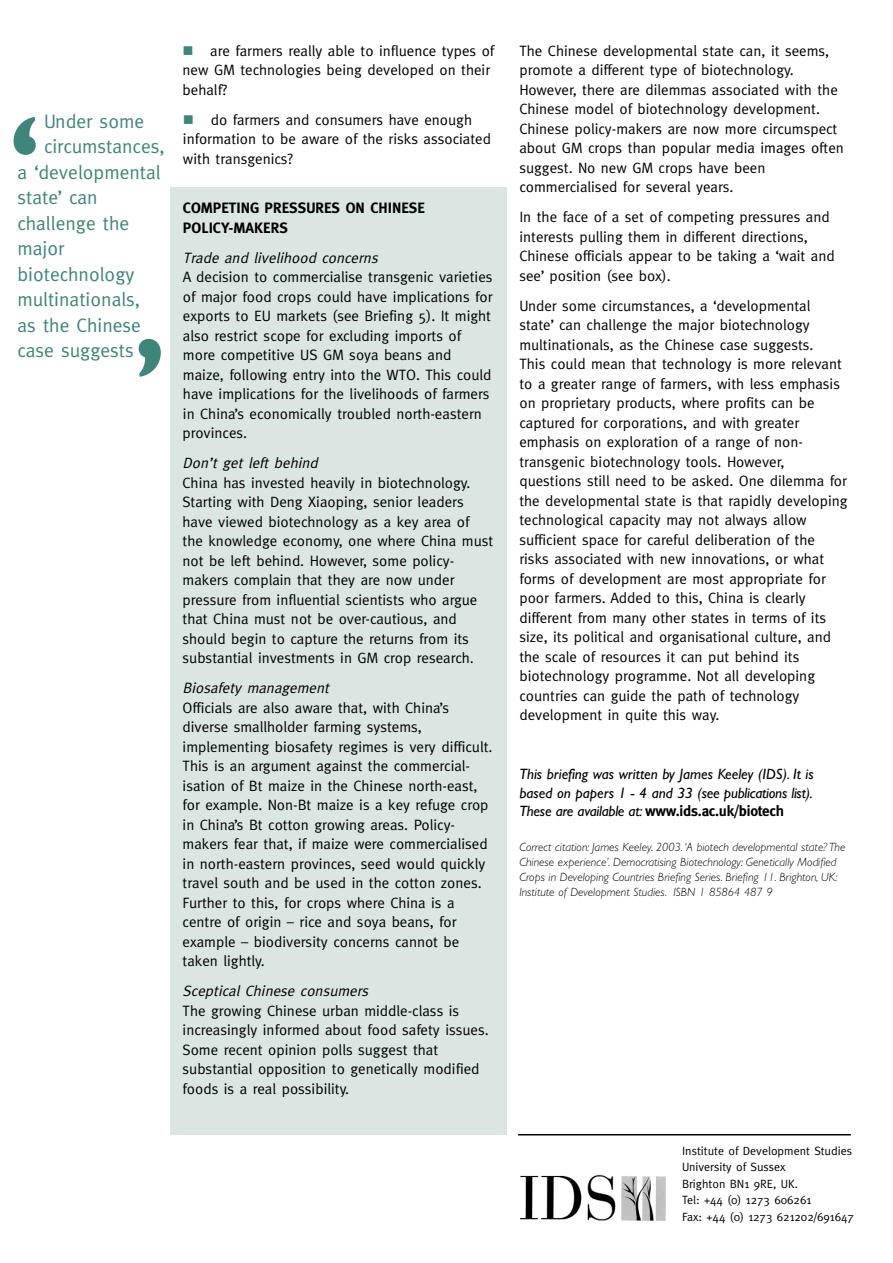
<style>
.page{position:relative;width:893px;height:1263px;background:#fff}
.page>*{position:absolute;margin:0;border:0;box-sizing:border-box;transform-origin:0 0}
.t1{font:700 121.5px "Gill Sans";color:#40857a}
.t2{font:19.5px "Meta";color:#40857a}
.t3{font:15px/19.5px "Meta";color:#000}
.t4{font:italic 15px "Meta";color:#000}
.t5{font:italic 15px/19.5px "Gill Sans";color:#000}
.t6{font:700 15px/19.5px "Meta";color:#000}
.t7{font:italic 300 12px/15px "Gill Sans";color:#000}
.t8{font:12px/16.5px "Meta";color:#000}
.s1{font-family:"Gill Sans";font-weight:400;font-style:italic}
</style>
<div class="page">
<div style="left:170px;top:188px;width:336px;height:947px;background:#dbe6e2"></div>
<img style="left:520px;top:1174px;width:146px;height:47px">
<hr style="left:518px;top:1134px;width:332px;height:2px;background:#000">
<h2 class="t2" style="left:44px;top:114px;width:102px">Under some</h2>
<h2 class="t2" style="left:44px;top:139px;width:122px">circumstances,</h2>
<h2 class="t2" style="left:17px;top:165px;width:145px">a ‘developmental</h2>
<h2 class="t2" style="left:17px;top:190px;width:82px">state’ can</h2>
<h2 class="t2" style="left:17px;top:216px;width:113px">challenge the</h2>
<h2 class="t2" style="left:17px;top:241px;width:48px">major</h2>
<h2 class="t2" style="left:17px;top:267px;width:119px">biotechnology</h2>
<h2 class="t2" style="left:17px;top:292px;width:124px">multinationals,</h2>
<h2 class="t2" style="left:17px;top:318px;width:125px">as the Chinese</h2>
<h2 class="t2" style="left:17px;top:343px;width:118px">case suggests</h2>
<h1 class="t1" style="left:8px;top:118px;width:34px">‘</h1>
<h1 class="t1" style="left:133px;top:340px;width:34px">’</h1>
<p class="t3" style="left:183px;top:42px;width:313px;text-indent:28px">are farmers really able to influence types of new GM technologies being developed on their behalf?</p>
<p class="t3" style="left:183px;top:111px;width:309px;text-indent:28px">do farmers and consumers have enough information to be aware of the risks associated with transgenics?</p>
<p class="t6" style="left:183px;top:200px;width:243px">COMPETING PRESSURES ON CHINESE<br>POLICY-MAKERS</p>
<p class="t4" style="left:183px;top:252px;width:199px">Trade and livelihood concerns</p>
<p class="t3" style="left:183px;top:269px;width:311px">A decision to commercialise transgenic varieties of major food crops could have implications for exports to EU markets (see Briefing 5). It might also restrict scope for excluding imports of more competitive US GM soya beans and maize, following entry into the WTO. This could have implications for the livelihoods of farmers in China’s economically troubled north-eastern provinces.</p>
<p class="t4" style="left:183px;top:458px;width:140px">Don’t get left behind</p>
<p class="t3" style="left:183px;top:474px;width:312px">China has invested heavily in biotechnology.<br>Starting with Deng Xiaoping, senior leaders have viewed biotechnology as a key area of the knowledge economy, one where China must not be left behind. However, some policy&shy;makers complain that they are now under pressure from influential scientists who argue that China must not be over-cautious, and should begin to capture the returns from its substantial investments in GM crop research.</p>
<p class="t4" style="left:183px;top:683px;width:151px">Biosafety management</p>
<p class="t3" style="left:183px;top:699px;width:311px">Officials are also aware that, with China’s diverse smallholder farming systems, implementing biosafety regimes is very difficult.<br>This is an argument against the commercial&shy;isation of Bt maize in the Chinese north-east, for example. Non-Bt maize is a key refuge crop in China’s Bt cotton growing areas. Policy&shy;makers fear that, if maize were commercialised in north-eastern provinces, seed would quickly travel south and be used in the cotton zones.<br>Further to this, for crops where China is a centre of origin – rice and soya beans, for example – biodiversity concerns cannot be taken lightly.</p>
<p class="t4" style="left:183px;top:986px;width:190px">Sceptical Chinese consumers</p>
<p class="t3" style="left:183px;top:1002px;width:308px">The growing Chinese urban middle-class is increasingly informed about food safety issues.<br>Some recent opinion polls suggest that substantial opposition to genetically modified foods is a real possibility.</p>
<p class="t3" style="left:519px;top:42px;width:326px">The Chinese developmental state can, it seems, promote a different type of biotechnology.<br>However, there are dilemmas associated with the Chinese model of biotechnology development.<br>Chinese policy-makers are now more circumspect about GM crops than popular media images often suggest. No new GM crops have been commercialised for several years.</p>
<p class="t3" style="left:519px;top:209px;width:317px">In the face of a set of competing pressures and interests pulling them in different directions, Chinese officials appear to be taking a ‘wait and see’ position (see box).</p>
<p class="t3" style="left:519px;top:297px;width:329px">Under some circumstances, a ‘developmental state’ can challenge the major biotechnology multinationals, as the Chinese case suggests.<br>This could mean that technology is more relevant to a greater range of farmers, with less emphasis on proprietary products, where profits can be captured for corporations, and with greater emphasis on exploration of a range of non&shy;transgenic biotechnology tools. However, questions still need to be asked. One dilemma for the developmental state is that rapidly developing technological capacity may not always allow sufficient space for careful deliberation of the risks associated with new innovations, or what forms of development are most appropriate for poor farmers. Added to this, China is clearly different from many other states in terms of its size, its political and organisational culture, and the scale of resources it can put behind its biotechnology programme. Not all developing countries can guide the path of technology development in quite this way.</p>
<p class="t5" style="left:519px;top:766px;width:296px">This briefing was written by James Keeley (IDS). It is based on papers 1 - 4 and 33 (see publications list).</p>
<p class="t6" style="left:519px;top:803px;width:266px"><span class="s1">These are available at:</span> www.ids.ac.uk/biotech</p>
<p class="t7" style="left:519px;top:841px;width:327px">Correct citation: James Keeley. 2003. ‘A biotech developmental state? The Chinese experience’. Democratising Biotechnology: Genetically Modified Crops in Developing Countries Briefing Series. Briefing 11. Brighton, UK:<br>Institute of Development Studies. ISBN 1 85864 487 9</p>
<p class="t8" style="left:682px;top:1144px;width:173px">Institute of Development Studies<br>University of Sussex<br>Brighton BN1 9RE, UK.<br>Tel: +44 (0) 1273 606261<br>Fax: +44 (0) 1273 621202/691647</p>
</div>
